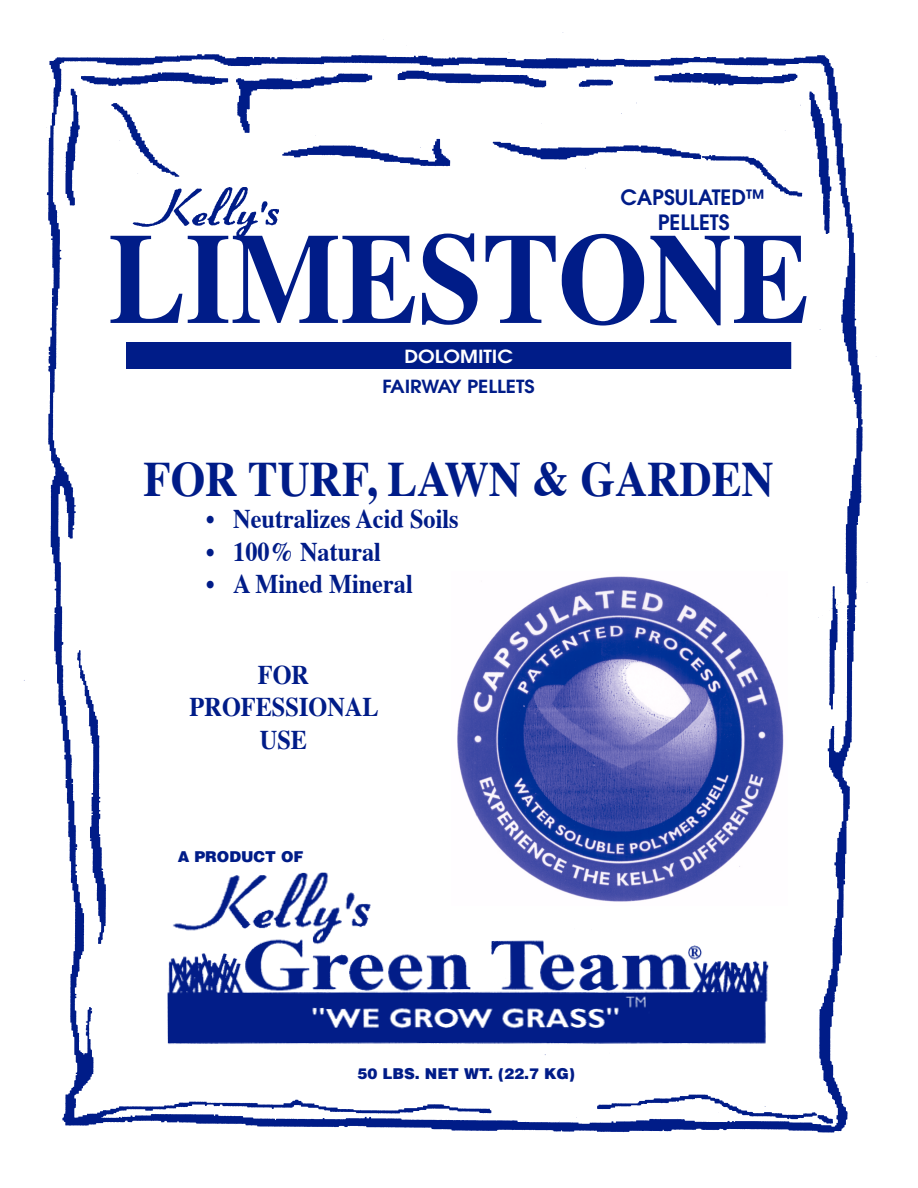
<style>
.page{position:relative;width:918px;height:1188px;background:#fff}
.page>*{position:absolute;margin:0;border:0;box-sizing:border-box;transform-origin:0 0}
.t1{font:700 129px "Times";color:#001c88;scale:.9 1}
.t2{font:700 49.5px "Times";color:#001c88;scale:.9 1}
.t3{font:700 27px "Times";color:#001c88;scale:.9 1}
.t4{font:600 21px "Avant Garde";color:#001c88}
.t5{font:600 18px "Avant Garde";color:#001c88;scale:1.1 1}
.t6{font:600 18px "Avant Garde";color:#fff;scale:1.1 1}
.t7{font:900 15px "Helvetica";color:#001c88}
</style>
<div class="page">
<img style="left:24px;top:32px;width:853px;height:1101px">
<img style="left:133px;top:187px;width:146px;height:50px">
<div style="left:126px;top:342px;width:665px;height:27px;background:#001c88"></div>
<img style="left:167px;top:870px;width:602px;height:189px">
<img style="left:451px;top:572px;width:336px;height:334px">
<p class="t4" style="left:620px;top:184px;width:148px">CAPSULATED™</p>
<p class="t4" style="left:658px;top:209px;width:73px">PELLETS</p>
<p class="t1" style="left:108px;top:156px;width:781px">LIMESTONE</p>
<p class="t6" style="left:404px;top:344px;width:100px">DOLOMITIC</p>
<p class="t5" style="left:382px;top:375px;width:140px">FAIRWAY PELLETS</p>
<p class="t2" style="left:144px;top:432px;width:701px">FOR TURF, LAWN &amp; GARDEN</p>
<p class="t3" style="left:206px;top:493px;width:282px">• Neutralizes Acid Soils</p>
<p class="t3" style="left:206px;top:526px;width:196px">• 100% Natural</p>
<p class="t3" style="left:206px;top:558px;width:231px">• A Mined Mineral</p>
<p class="t3" style="left:258px;top:649px;width:58px">FOR</p>
<p class="t3" style="left:190px;top:681px;width:212px">PROFESSIONAL</p>
<p class="t3" style="left:260px;top:714px;width:54px">USE</p>
<p class="t7" style="left:178px;top:847px;width:127px">A PRODUCT OF</p>
<p class="t7" style="left:357px;top:1064px;width:219px">50 LBS. NET WT. (22.7 KG)</p>
</div>
